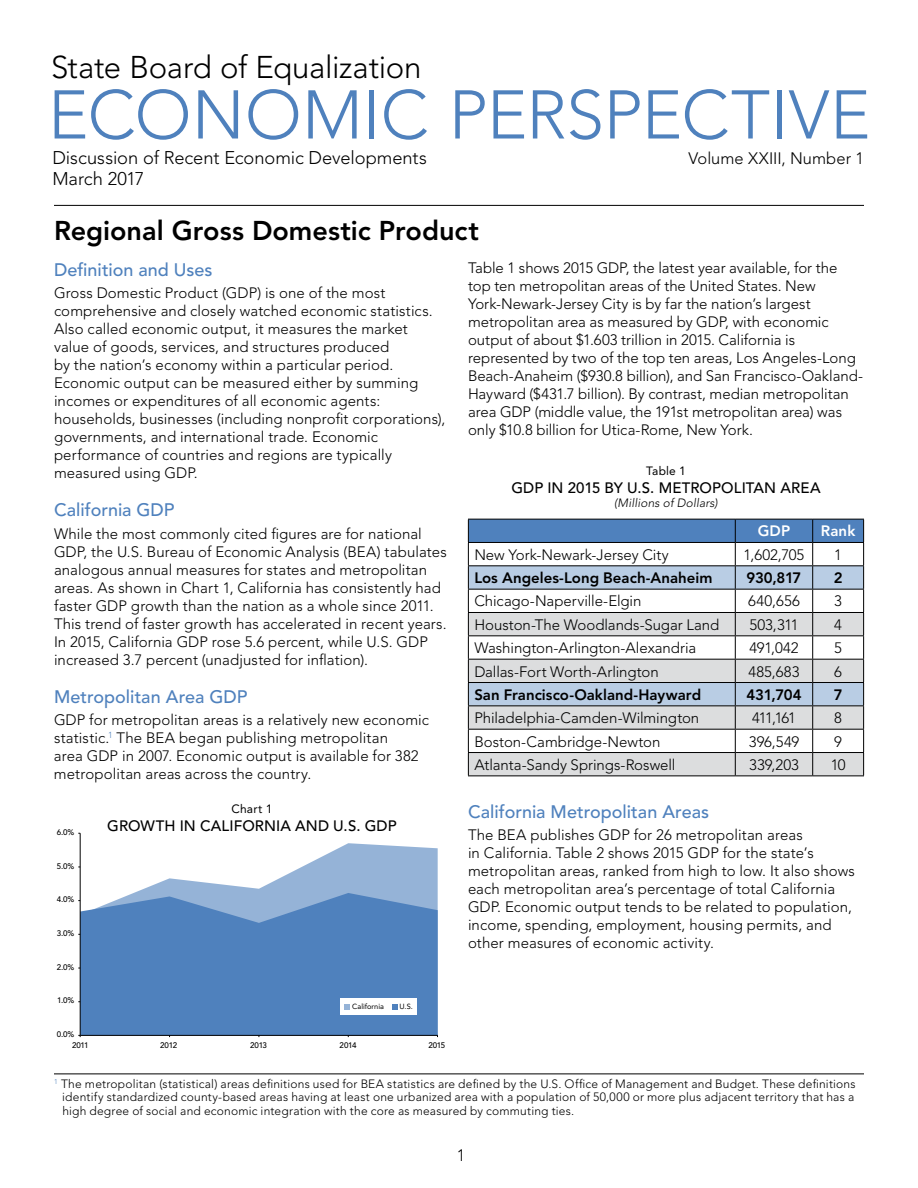
<style>
.page{position:relative;width:918px;height:1188px;background:#fff}
.page>*{position:absolute;margin:0;border:0;box-sizing:border-box;transform-origin:0 0}
.t1{font:300 68.1px "Avenir LT Std";color:#4f81bd}
.t2{font:300 31.2px "Avenir LT Std";letter-spacing:-.01em;color:#000}
.t3{font:800 27px "Avenir LT Std";color:#000}
.t4{font:300 18.3px/21.9px "Avenir LT Std";letter-spacing:-.005em;color:#000}
.t5{font:500 18px "Avenir LT Std";color:#4f81bd}
.t6{font:300 16.5px "Avenir LT Std";color:#000}
.t7{font:300 15px/18px "Avenir LT Std";letter-spacing:.005em;color:#000}
.t8{font:800 15px "Avenir LT Std";color:#000}
.t9{font:500 15px "Avenir LT Std";letter-spacing:.005em;color:#000}
.t10{font:800 15px "Avenir LT Std";letter-spacing:.005em;color:#fff}
.t11{font:300 12px/13.5px "Avenir LT Std";letter-spacing:.015em;color:#000;text-align:justify}
.t12{font:italic 300 12px "Avenir LT Std";letter-spacing:.01em;color:#000}
.t13{font:12px "Avenir LT Std";letter-spacing:.015em;color:#000}
</style>
<div class="page">
<hr style="left:54px;top:1074px;width:810px;height:1px;background:#000">
<svg style="left:134px;top:843px;width:304px;height:50px"></svg>
<svg style="left:81px;top:893px;width:357px;height:142px;background:#5686bf"></svg>
<hr style="left:80px;top:833px;width:1px;height:202px;background:#000">
<hr style="left:80px;top:1035px;width:358px;height:1px;background:#000">
<div style="left:340px;top:999px;width:77px;height:16px;background:#fff"></div>
<svg style="left:345px;top:1004px;width:5px;height:5px"></svg>
<svg style="left:392px;top:1004px;width:5px;height:5px"></svg>
<hr style="left:54px;top:205px;width:810px;height:1px;background:#000">
<svg style="left:468px;top:519px;width:396px;height:256px"></svg>
<hr style="left:468px;top:775px;width:267px;height:1px;background:#000">
<hr style="left:735px;top:775px;width:78px;height:1px;background:#000">
<hr style="left:813px;top:775px;width:51px;height:1px;background:#000">
<h2 class="t2" style="left:51px;top:49px;width:372px">State Board of Equalization</h2>
<h1 class="t1" style="left:48px;top:75px;width:824px">ECONOMIC PERSPECTIVE</h1>
<p class="t4" style="left:52px;top:146px;width:376px">Discussion of Recent Economic Developments<br>March 2017</p>
<p class="t6" style="left:688px;top:148px;width:177px">Volume XXIII, Number 1</p>
<h3 class="t3" style="left:54px;top:215px;width:427px">Regional Gross Domestic Product</h3>
<p class="t5" style="left:54px;top:259px;width:160px">Definition and Uses</p>
<p class="t7" style="left:54px;top:284px;width:393px">Gross Domestic Product (GDP) is one of the most comprehensive and closely watched economic statistics.<br>Also called economic output, it measures the market value of goods, services, and structures produced<br>by the nation’s economy within a particular period.<br>Economic output can be measured either by summing incomes or expenditures of all economic agents: households, businesses (including nonprofit corporations), governments, and international trade. Economic performance of countries and regions are typically measured using GDP.</p>
<p class="t5" style="left:54px;top:499px;width:122px">California GDP</p>
<p class="t7" style="left:54px;top:524px;width:394px">While the most commonly cited figures are for national GDP, the U.S. Bureau of Economic Analysis (BEA) tabulates analogous annual measures for states and metropolitan areas. As shown in Chart 1, California has consistently had faster GDP growth than the nation as a whole since 2011.<br>This trend of faster growth has accelerated in recent years.<br>In 2015, California GDP rose 5.6 percent, while U.S. GDP increased 3.7 percent (unadjusted for inflation).</p>
<p class="t5" style="left:54px;top:686px;width:195px">Metropolitan Area GDP</p>
<p class="t7" style="left:54px;top:711px;width:376px">GDP for metropolitan areas is a relatively new economic statistic.<sup>1</sup> The BEA began publishing metropolitan<br>area GDP in 2007. Economic output is available for 382 metropolitan areas across the country.</p>
<p class="t13" style="left:232px;top:802px;width:42px">Chart 1</p>
<p class="t9" style="left:107px;top:818px;width:291px">GROWTH IN CALIFORNIA AND U.S. GDP</p>
<p class="t7" style="left:468px;top:259px;width:397px">Table 1 shows 2015 GDP, the latest year available, for the top ten metropolitan areas of the United States. New York-Newark-Jersey City is by far the nation’s largest metropolitan area as measured by GDP, with economic output of about $1.603 trillion in 2015. California is represented by two of the top ten areas, Los Angeles-Long Beach-Anaheim ($930.8 billion), and San Francisco-Oakland-Hayward ($431.7 billion). By contrast, median metropolitan area GDP (middle value, the 191st metropolitan area) was only $10.8 billion for Utica-Rome, New York.</p>
<p class="t13" style="left:646px;top:464px;width:41px">Table 1</p>
<p class="t9" style="left:511px;top:479px;width:311px">GDP IN 2015 BY U.S. METROPOLITAN AREA</p>
<p class="t12" style="left:614px;top:496px;width:105px">(Millions of Dollars)</p>
<p class="t10" style="left:758px;top:522px;width:34px">GDP</p>
<p class="t10" style="left:821px;top:522px;width:36px">Rank</p>
<p class="t7" style="left:474px;top:546px;width:196px">New York-Newark-Jersey City</p>
<p class="t7" style="left:744px;top:546px;width:62px">1,602,705</p>
<p class="t7" style="left:834px;top:546px;width:9px">1</p>
<p class="t8" style="left:474px;top:569px;width:240px">Los Angeles-Long Beach-Anaheim</p>
<p class="t8" style="left:746px;top:569px;width:57px">930,817</p>
<p class="t8" style="left:834px;top:569px;width:10px">2</p>
<p class="t7" style="left:474px;top:592px;width:169px">Chicago-Naperville-Elgin</p>
<p class="t7" style="left:748px;top:592px;width:53px">640,656</p>
<p class="t7" style="left:834px;top:592px;width:9px">3</p>
<p class="t7" style="left:474px;top:616px;width:246px">Houston-The Woodlands-Sugar Land</p>
<p class="t7" style="left:750px;top:616px;width:50px">503,311</p>
<p class="t7" style="left:834px;top:616px;width:9px">4</p>
<p class="t7" style="left:474px;top:639px;width:223px">Washington-Arlington-Alexandria</p>
<p class="t7" style="left:749px;top:639px;width:51px">491,042</p>
<p class="t7" style="left:834px;top:639px;width:9px">5</p>
<p class="t7" style="left:474px;top:662px;width:186px">Dallas-Fort Worth-Arlington</p>
<p class="t7" style="left:748px;top:662px;width:53px">485,683</p>
<p class="t7" style="left:834px;top:662px;width:9px">6</p>
<p class="t8" style="left:474px;top:686px;width:228px">San Francisco-Oakland-Hayward</p>
<p class="t8" style="left:746px;top:686px;width:57px">431,704</p>
<p class="t8" style="left:834px;top:686px;width:10px">7</p>
<p class="t7" style="left:474px;top:709px;width:226px">Philadelphia-Camden-Wilmington</p>
<p class="t7" style="left:752px;top:709px;width:46px">411,161</p>
<p class="t7" style="left:834px;top:709px;width:9px">8</p>
<p class="t7" style="left:474px;top:732px;width:188px">Boston-Cambridge-Newton</p>
<p class="t7" style="left:749px;top:732px;width:52px">396,549</p>
<p class="t7" style="left:834px;top:732px;width:9px">9</p>
<p class="t7" style="left:474px;top:756px;width:203px">Atlanta-Sandy Springs-Roswell</p>
<p class="t7" style="left:749px;top:756px;width:51px">339,203</p>
<p class="t7" style="left:831px;top:756px;width:17px">10</p>
<p class="t5" style="left:468px;top:801px;width:243px">California Metropolitan Areas</p>
<p class="t7" style="left:468px;top:826px;width:389px">The BEA publishes GDP for 26 metropolitan areas<br>in California. Table 2 shows 2015 GDP for the state’s metropolitan areas, ranked from high to low. It also shows each metropolitan area’s percentage of total California GDP. Economic output tends to be related to population, income, spending, employment, housing permits, and other measures of economic activity.</p>
<p class="t11" style="left:62px;top:1077px;width:795px;text-indent:-8px"><sup>1</sup> The metropolitan (statistical) areas definitions used for BEA statistics are defined by the U.S. Office of Management and Budget. These definitions identify standardized county-based areas having at least one urbanized area with a population of 50,000 or more plus adjacent territory that has a high degree of social and economic integration with the core as measured by commuting ties.</p>
<p class="t6" style="left:457px;top:1146px;width:10px">1</p>
</div>
